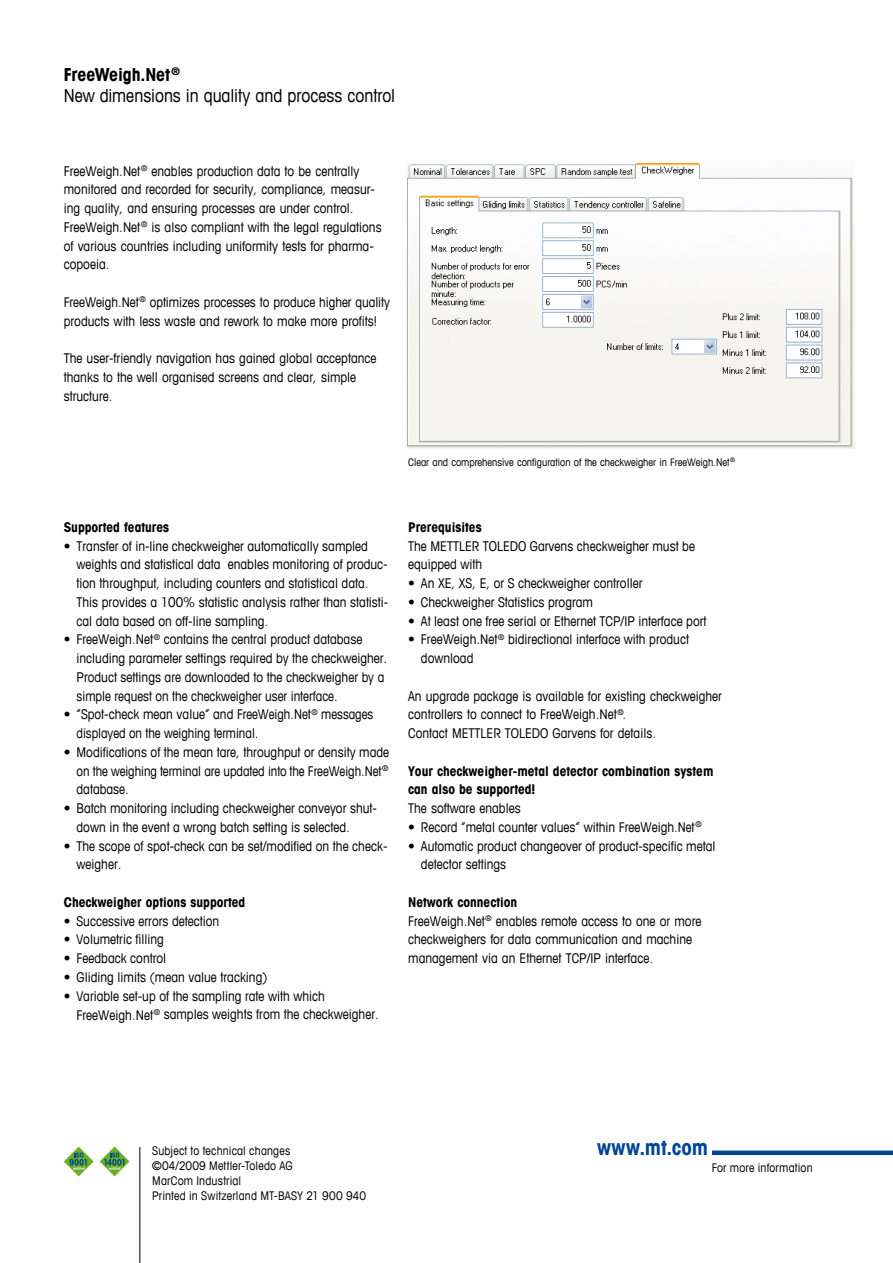
<style>
.page{position:relative;width:893px;height:1263px;background:#fff}
.page>*{position:absolute;margin:0;border:0;box-sizing:border-box;transform-origin:0 0}
.t1{font:700 condensed 21px "Avant Garde Com";letter-spacing:.01em;color:#004595}
.t2{font:condensed 18px/21px "Avant Garde Com";color:#000}
.t3{font:condensed 13.5px/18.8px "Avant Garde Com";color:#000}
.t4{font:700 condensed 13.5px/18.8px "Avant Garde Com";color:#000}
.t5{font:condensed 12px/15px "Avant Garde Com";letter-spacing:.015em;color:#000}
.t6{font:condensed 10.5px "Avant Garde Com";color:#000}
.s1{font-weight:700}
</style>
<div class="page">
<hr style="left:139px;top:1147px;width:1px;height:116px;background:#000">
<svg style="left:100px;top:1146px;width:29px;height:30px"></svg>
<svg style="left:64px;top:1146px;width:30px;height:30px"></svg>
<div style="left:712px;top:1150px;width:181px;height:5px;background:#004595"></div>
<img style="left:406px;top:163px;width:448px;height:285px">
<h2 class="t2" style="left:64px;top:64px;width:333px"><span class="s1">FreeWeigh.Net</span> <sup>®<br></sup>New dimensions in quality and process control</h2>
<p class="t3" style="left:64px;top:161px;width:319px">FreeWeigh.Net<sup>®</sup> enables production data to be centrally monitored and recorded for security, compliance, measur&shy;ing quality, and ensuring processes are under control.<br>FreeWeigh.Net<sup>®</sup> is also compliant with the legal regulations of various countries including uniformity tests for pharma&shy;copoeia.</p>
<p class="t3" style="left:64px;top:292px;width:328px">FreeWeigh.Net<sup>®</sup> optimizes processes to produce higher quality products with less waste and rework to make more profits!</p>
<p class="t3" style="left:64px;top:349px;width:314px">The user-friendly navigation has gained global acceptance thanks to the well organised screens and clear, simple structure.</p>
<p class="t6" style="left:408px;top:455px;width:328px">Clear and comprehensive configuration of the checkweigher in FreeWeigh.Net<sup>®</sup></p>
<p class="t4" style="left:64px;top:517px;width:107px">Supported features</p>
<p class="t3" style="left:77px;top:536px;width:313px;text-indent:-13px">• Transfer of in-line checkweigher automatically sampled weights and statistical data enables monitoring of produc&shy;tion throughput, including counters and statistical data.<br>This provides a 100% statistic analysis rather than statisti&shy;cal data based on off-line sampling.</p>
<p class="t3" style="left:77px;top:630px;width:312px;text-indent:-13px">• FreeWeigh.Net<sup>®</sup> contains the central product database including parameter settings required by the checkweigher.<br>Product settings are downloaded to the checkweigher by a simple request on the checkweigher user interface.</p>
<p class="t3" style="left:77px;top:705px;width:298px;text-indent:-13px">• “Spot-check mean value“ and FreeWeigh.Net<sup>®</sup> messages displayed on the weighing terminal.</p>
<p class="t3" style="left:77px;top:742px;width:314px;text-align:justify;text-indent:-13px">• Modifications of the mean tare, throughput or density made on the weighing terminal are updated into the FreeWeigh.Net<sup>® </sup>database.</p>
<p class="t3" style="left:77px;top:799px;width:302px;text-indent:-13px">• Batch monitoring including checkweigher conveyor shut&shy;down in the event a wrong batch setting is selected.</p>
<p class="t3" style="left:77px;top:836px;width:312px;text-indent:-13px">• The scope of spot-check can be set/modified on the check&shy;weigher.</p>
<p class="t4" style="left:64px;top:892px;width:183px">Checkweigher options supported</p>
<p class="t3" style="left:64px;top:911px;width:157px">• Successive errors detection</p>
<p class="t3" style="left:64px;top:930px;width:102px">• Volumetric filling</p>
<p class="t3" style="left:64px;top:949px;width:104px">• Feedback control</p>
<p class="t3" style="left:64px;top:967px;width:205px">• Gliding limits (mean value tracking)</p>
<p class="t3" style="left:77px;top:986px;width:304px;text-indent:-13px">• Variable set-up of the sampling rate with which<br>FreeWeigh.Net<sup>®</sup> samples weights from the checkweigher.</p>
<p class="t4" style="left:408px;top:517px;width:75px">Prerequisites</p>
<p class="t3" style="left:408px;top:536px;width:288px">The METTLER TOLEDO Garvens checkweigher must be equipped with</p>
<p class="t3" style="left:408px;top:574px;width:236px">• An XE, XS, E, or S checkweigher controller</p>
<p class="t3" style="left:408px;top:592px;width:186px">• Checkweigher Statistics program</p>
<p class="t3" style="left:408px;top:611px;width:300px">• At least one free serial or Ethernet TCP/IP interface port</p>
<p class="t3" style="left:421px;top:630px;width:270px;text-indent:-13px">• FreeWeigh.Net<sup>®</sup> bidirectional interface with product download</p>
<p class="t3" style="left:408px;top:686px;width:315px">An upgrade package is available for existing checkweigher controllers to connect to FreeWeigh.Net<sup>®</sup>.<br>Contact METTLER TOLEDO Garvens for details.</p>
<p class="t4" style="left:408px;top:761px;width:307px">Your checkweigher-metal detector combination system can also be supported!</p>
<p class="t3" style="left:408px;top:799px;width:114px">The software enables</p>
<p class="t3" style="left:408px;top:817px;width:295px">• Record “metal counter values“ within FreeWeigh.Net<sup>®</sup></p>
<p class="t3" style="left:421px;top:836px;width:296px;text-indent:-13px">• Automatic product changeover of product-specific metal detector settings</p>
<p class="t3" style="left:408px;top:892px;width:295px"><span class="s1">Network connection<br></span>FreeWeigh.Net<sup>®</sup> enables remote access to one or more checkweighers for data communication and machine management via an Ethernet TCP/IP interface.</p>
<p class="t5" style="left:152px;top:1143px;width:215px">Subject to technical changes<br>©04/2009 Mettler-Toledo AG<br>MarCom Industrial<br>Printed in Switzerland MT-BASY 21 900 940</p>
<h1 class="t1" style="left:597px;top:1134px;width:113px">www.mt.com</h1>
<p class="t5" style="left:712px;top:1160px;width:103px">For more information</p>
</div>
